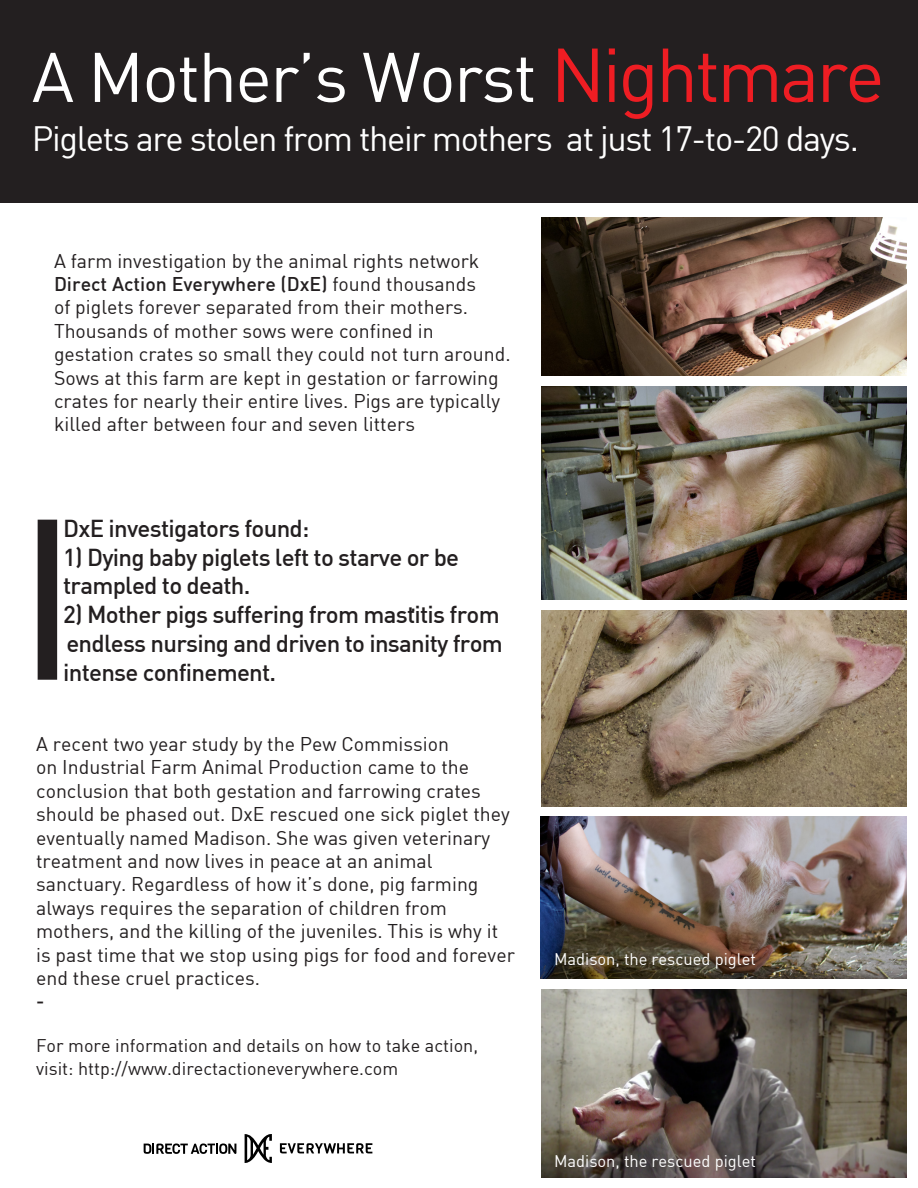
<style>
.page{position:relative;width:918px;height:1188px;background:#fff}
.page>*{position:absolute;margin:0;border:0;box-sizing:border-box;transform-origin:0 0}
.t1{font:69px "DIN";letter-spacing:-.025em;color:#fff}
.t2{font:34.5px "DIN";letter-spacing:-.04em;color:#fff}
.t3{font:25.5px "DIN";color:#231f20}
.t4{font:500 24px/28.8px "DIN";letter-spacing:-.03em;color:#231f20}
.t5{font:19.5px/23.4px "DIN";color:#231f20}
.t6{font:500 19.5px "DIN";color:#231f20}
.t7{font:18px/23.4px "DIN";color:#231f20}
.t8{font:16.5px "DIN";color:#fff}
.s1{font-size:75px;color:#ee1d23}
.s2{font-weight:500}
</style>
<div class="page">
<div style="left:0;top:0;width:918px;height:202px;background:#231f20"></div>
<img style="left:541px;top:218px;width:365px;height:158px">
<img style="left:541px;top:386px;width:365px;height:214px">
<img style="left:541px;top:611px;width:365px;height:195px">
<svg style="left:280px;top:1143px;width:92px;height:11px"></svg>
<svg style="left:144px;top:1144px;width:92px;height:10px"></svg>
<svg style="left:245px;top:1134px;width:27px;height:29px"></svg>
<div style="left:38px;top:520px;width:19px;height:160px;background:#231f20"></div>
<img style="left:541px;top:989px;width:365px;height:189px">
<img style="left:541px;top:817px;width:365px;height:161px">
<p class="t1" style="left:32px;top:34px;width:854px">A Mother’s Worst <span class="s1">Nightmare</span></p>
<p class="t2" style="left:32px;top:117px;width:829px">Piglets are stolen from their mothers at just 17-to-20 days.</p>
<p class="t5" style="left:54px;top:249px;width:458px">A farm investigation by the animal rights network <span class="s2">Direct Action Everywhere (DxE)</span> found thousands<br>of piglets forever separated from their mothers.<br>Thousands of mother sows were confined in gestation crates so small they could not turn around.<br>Sows at this farm are kept in gestation or farrowing crates for nearly their entire lives. Pigs are typically killed after between four and seven litters</p>
<p class="t4" style="left:63px;top:513px;width:248px">DxE investigators found:</p>
<p class="t4" style="left:63px;top:542px;width:398px">1) Dying baby piglets left to starve or be</p>
<p class="t4" style="left:63px;top:571px;width:189px">trampled to death.</p>
<p class="t4" style="left:63px;top:599px;width:441px">2) Mother pigs suffering from mastitis from endless nursing and driven to insanity from</p>
<p class="t4" style="left:63px;top:657px;width:215px">intense confinement.</p>
<h3 class="t3" style="left:410px;top:586px;width:8px">.</h3>
<p class="t5" style="left:36px;top:732px;width:480px">A recent two year study by the Pew Commission<br>on Industrial Farm Animal Production came to the conclusion that both gestation and farrowing crates should be phased out. DxE rescued one sick piglet they eventually named Madison. She was given veterinary treatment and now lives in peace at an animal sanctuary. Regardless of how it’s done, pig farming always requires the separation of children from mothers, and the killing of the juveniles. This is why it is past time that we stop using pigs for food and forever end these cruel practices.</p>
<p class="t6" style="left:36px;top:989px;width:10px">-</p>
<p class="t7" style="left:36px;top:1033px;width:444px">For more information and details on how to take action, visit: http://www.directactioneverywhere.com</p>
<p class="t8" style="left:554px;top:949px;width:203px">Madison, the rescued piglet</p>
<p class="t8" style="left:554px;top:1150px;width:203px">Madison, the rescued piglet</p>
</div>
